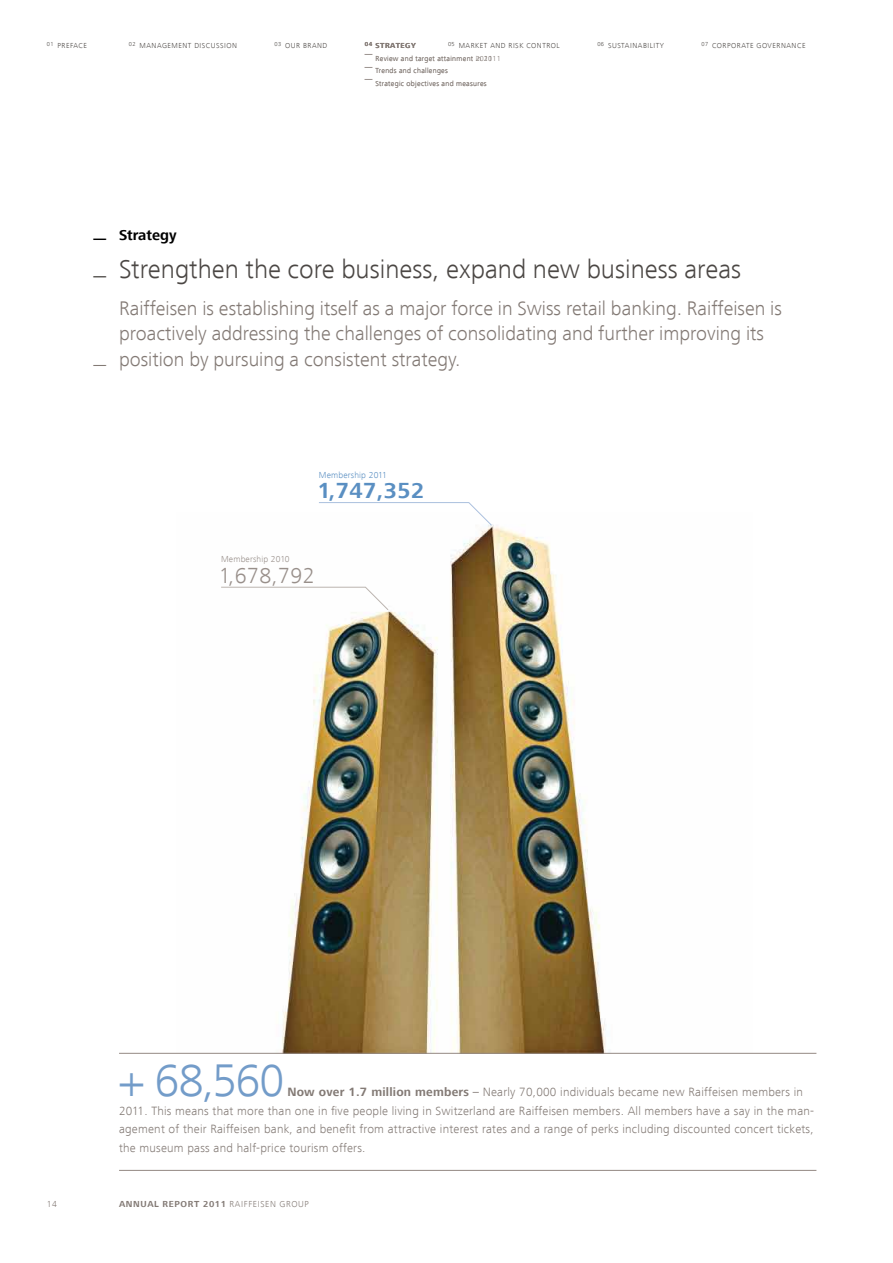
<style>
.page{position:relative;width:893px;height:1263px;background:#fff}
.page>*{position:absolute;margin:0;border:0;box-sizing:border-box;transform-origin:0 0}
.t1{font:300 46.95px "Frutiger Next LT";color:#739cc9}
.t2{font:300 27px "Frutiger Next LT";color:#4b4744}
.t3{font:700 22.5px "Frutiger Next LT";letter-spacing:.02em;color:#5a8fc2}
.t4{font:300 22.5px "Frutiger Next LT";letter-spacing:.02em;color:#988f8a}
.t5{font:300 20.25px/25.5px "Frutiger Next LT";color:#837a75}
.t6{font:700 15px "Frutiger Next LT";color:#000;scale:.85 1}
.t7{font:300 12.3px/18.6px "Frutiger Next LT";letter-spacing:.02em;color:#837a75}
.t8{font:700 11.25px "Frutiger Next LT";color:#837a75;scale:1.13 1}
.t9{font:700 9px "Frutiger Next LT";letter-spacing:.07em;color:#837a75}
.t10{font:300 9px "Frutiger Next LT";letter-spacing:.02em;color:#5a8fc2}
.t11{font:300 9px "Frutiger Next LT";letter-spacing:.02em;color:#988f8a}
.t12{font:300 9px "Frutiger Next LT";color:#837a75}
.t13{font:300 7.5px "Frutiger Next LT";letter-spacing:.07em;color:#4b4744}
.t14{font:300 7.5px "Frutiger Next LT";letter-spacing:.04em;color:#837a75}
.t15{font:700 7.5px "Frutiger Next LT";letter-spacing:.07em;color:#837a75}
.t16{font:700 5.7px "Frutiger Next LT";color:#837a75;scale:1.36 1}
.s1{font-weight:700}
.s2{font-weight:300}
</style>
<div class="page">
<img style="left:176px;top:524px;width:577px;height:529px">
<svg style="left:318px;top:502px;width:174px;height:24px"></svg>
<svg style="left:220px;top:586px;width:169px;height:25px"></svg>
<hr style="left:119px;top:1053px;width:697px;height:1px;background:#948983">
<hr style="left:119px;top:1170px;width:697px;height:1px;background:#948983">
<p class="t13" style="left:47px;top:41px;width:42px"><sup>01</sup> Preface</p>
<p class="t13" style="left:129px;top:41px;width:110px"><sup>02</sup> Managem ent discussion</p>
<p class="t15" style="left:385px;top:41px;width:6px">a</p>
<p class="t13" style="left:275px;top:41px;width:54px"><sup>03</sup> Our brand</p>
<p class="t15" style="left:365px;top:41px;width:52px"><sup>04</sup> Strategyy</p>
<p class="t13" style="left:448px;top:41px;width:113px"><sup>05</sup> market and risk control</p>
<p class="t13" style="left:597px;top:41px;width:68px"><sup>06</sup> Sustainability</p>
<p class="t13" style="left:701px;top:41px;width:106px"><sup>07</sup> Corporate governance</p>
<p class="t16" style="left:365px;top:51px;width:7px">—</p>
<p class="t14" style="left:376px;top:54px;width:127px">Review and target attainment in 2011</p>
<p class="t14" style="left:476px;top:54px;width:18px">2011</p>
<p class="t16" style="left:365px;top:64px;width:7px">—</p>
<p class="t14" style="left:376px;top:67px;width:74px">Trends and challenges</p>
<p class="t16" style="left:365px;top:76px;width:7px">—</p>
<p class="t14" style="left:376px;top:80px;width:113px">Strategic objectives and measures</p>
<p class="t6" style="left:94px;top:227px;width:99px">— Strategy</p>
<h2 class="t2" style="left:94px;top:254px;width:649px"><sub>—</sub> Strengthen the core business, expand new business areas</h2>
<p class="t8" style="left:94px;top:359px;width:13px">—</p>
<h3 class="t5" style="left:119px;top:295px;width:664px">Raiffeisen is establishing itself as a major force in Swiss retail banking. Raiffeisen is proactively addressing the challenges of consolidating and further improving its position by pursuing a consistent strategy.</h3>
<p class="t10" style="left:319px;top:470px;width:70px">Membership 2011</p>
<h3 class="t3" style="left:317px;top:478px;width:108px">1,747,352</h3>
<p class="t11" style="left:221px;top:554px;width:70px">Membership 2010</p>
<h3 class="t4" style="left:219px;top:563px;width:97px">1,678,792</h3>
<h1 class="t1" style="left:119px;top:1054px;width:167px">+ 68,560</h1>
<p class="t7" style="left:119px;top:1083px;width:697px;text-indent:168px"><span class="s1">Now over 1.7 million members</span> – Nearly 70,000 individuals became new Raiffeisen members in 2011. This means that more than one in five people living in Switzerland are Raiffeisen members. All members have a say in the man&shy;agement of their Raiffeisen bank, and benefit from attractive interest rates and a range of perks including discounted concert tickets, the museum pass and half-price tourism offers.</p>
<p class="t12" style="left:47px;top:1199px;width:12px">14</p>
<p class="t9" style="left:119px;top:1199px;width:191px">Annual Report 2011 <span class="s2">Raiffeisen Group</span></p>
</div>
